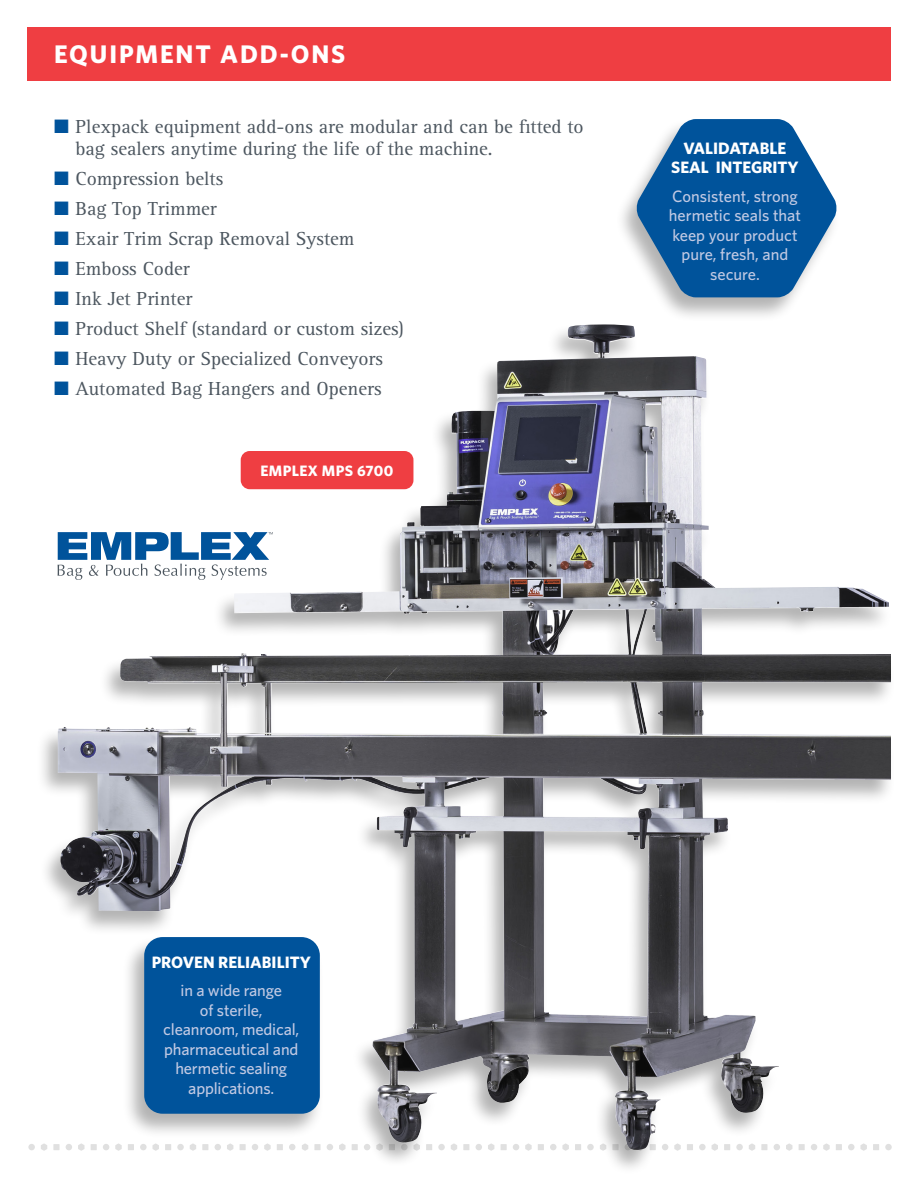
<style>
.page{position:relative;width:918px;height:1188px;background:#fff}
.page>*{position:absolute;margin:0;border:0;box-sizing:border-box;transform-origin:0 0}
.t1{font:700 25.5px "Whitney";letter-spacing:.075em;color:#fff}
.t2{font:19.5px/22.5px "Rotis Serif Std";color:#4c565f}
.t3{font:500 16.5px/19.5px "Whitney";letter-spacing:-.01em;color:#c1c9e3;text-align:center}
.t4{font:700 16.5px/19.8px "Whitney";color:#fff;text-align:center}
.t5{font:700 15.15px "Whitney";letter-spacing:.025em;color:#fff}
.s1{color:#00539b}
</style>
<div class="page">
<div style="left:28px;top:1144px;width:7px;height:6px;background:#e0e0e0;border-radius:50%"></div>
<div style="left:36px;top:323px;width:860px;height:852px;background:#000;opacity:.3"></div>
<img style="left:58px;top:325px;width:543px;height:818px">
<div style="left:27px;top:27px;width:864px;height:53px;background:#ef3e42"></div>
<div style="left:122px;top:936px;width:203px;height:203px;background:#000;opacity:.3"></div>
<div style="left:144px;top:937px;width:176px;height:177px;background:#00539b;border-radius:18px"></div>
<div style="left:615px;top:118px;width:225px;height:205px;background:#000;opacity:.3"></div>
<svg style="left:636px;top:119px;width:201px;height:178px"></svg>
<svg style="left:58px;top:532px;width:215px;height:48px"></svg>
<div style="left:241px;top:451px;width:172px;height:38px;background:#ef3e42;border-radius:9px"></div>
<h1 class="t1" style="left:54px;top:37px;width:293px">EQUIPMENT ADD-ONS</h1>
<p class="t2" style="left:75px;top:116px;width:510px;text-indent:-21px"><span class="s1">■</span> Plexpack equipment add-ons are modular and can be fitted to bag sealers anytime during the life of the machine.</p>
<p class="t2" style="left:54px;top:168px;width:171px"><span class="s1">■</span> Compression belts</p>
<p class="t2" style="left:54px;top:198px;width:164px"><span class="s1">■</span> Bag Top Trimmer</p>
<p class="t2" style="left:54px;top:228px;width:302px"><span class="s1">■</span> Exair Trim Scrap Removal System</p>
<p class="t2" style="left:54px;top:258px;width:137px"><span class="s1">■</span> Emboss Coder</p>
<p class="t2" style="left:54px;top:288px;width:140px"><span class="s1">■</span> Ink Jet Printer</p>
<p class="t2" style="left:54px;top:318px;width:352px"><span class="s1">■</span> Product Shelf (standard or custom sizes)</p>
<p class="t2" style="left:54px;top:348px;width:331px"><span class="s1">■</span> Heavy Duty or Specialized Conveyors</p>
<p class="t2" style="left:54px;top:378px;width:329px"><span class="s1">■</span> Automated Bag Hangers and Openers</p>
<p class="t5" style="left:260px;top:461px;width:134px">EMPLEX MPS 6700</p>
<p class="t4" style="left:671px;top:138px;width:129px">VALIDATABLE<br>SEAL INTEGRITY</p>
<p class="t3" style="left:669px;top:186px;width:134px">Consistent, strong hermetic seals that keep your product pure, fresh, and secure.</p>
<p class="t4" style="left:152px;top:952px;width:161px">PROVEN RELIABILITY</p>
<p class="t3" style="left:163px;top:981px;width:138px">in a wide range<br>of sterile, cleanroom, medical, pharmaceutical and hermetic sealing applications.</p>
</div>
